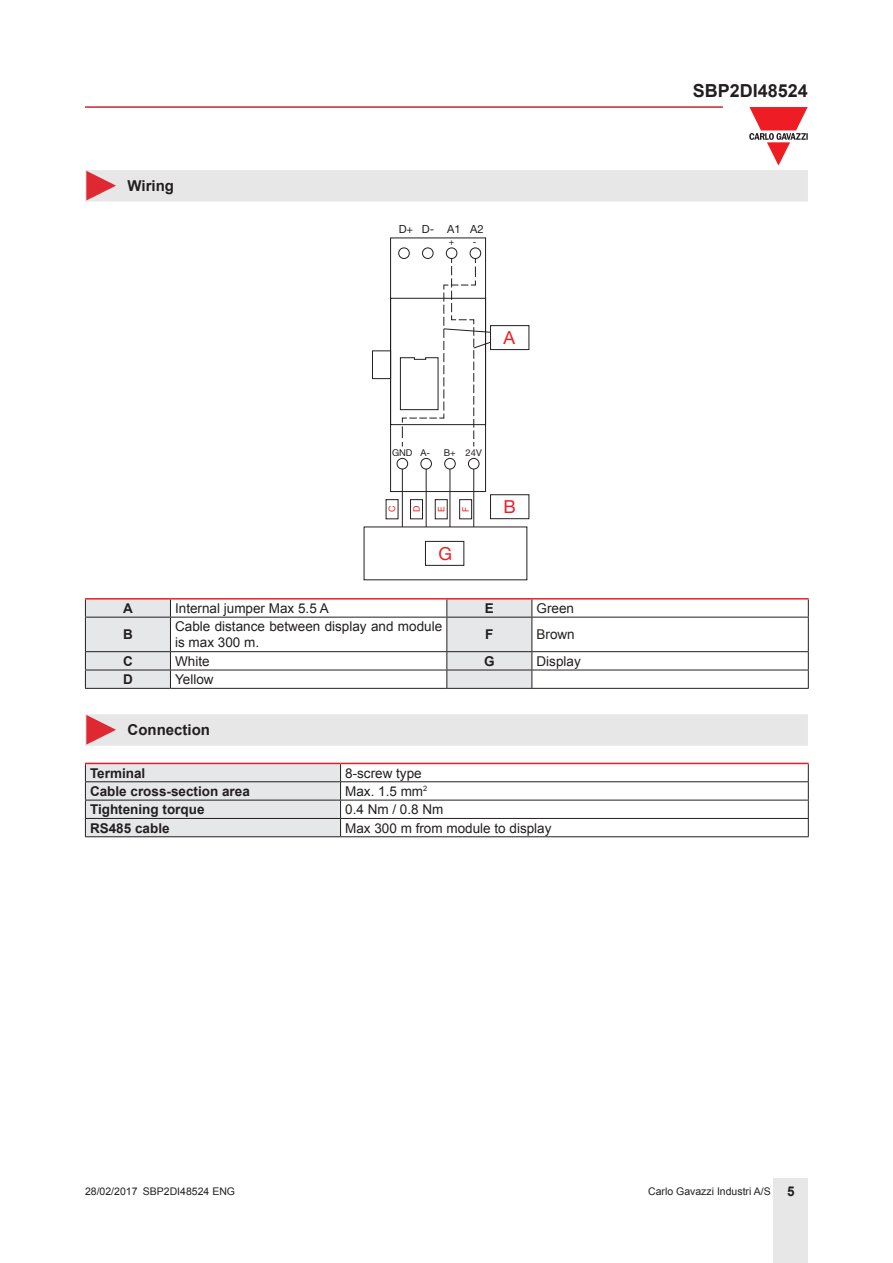
<style>
.page{position:relative;width:893px;height:1263px;background:#fff}
.page>*{position:absolute;margin:0;border:0;box-sizing:border-box;transform-origin:0 0}
.t1{font:700 18px "Arial";color:#231f20}
.t2{font:18px "Helvetica Neue LT Std";color:#ee1d23}
.t3{font:700 15px "Arial";color:#231f20}
.t4{font:13.5px/16.2px "Arial";color:#231f20}
.t5{font:700 13.5px "Arial";color:#231f20}
.t6{font:11.25px "Helvetica Neue LT Std";color:#231f20}
.t7{font:10.5px "Arial";color:#231f20}
.t8{font:9.3px "Helvetica Neue LT Std";color:#231f20}
.t9{font:9px "Helvetica Neue LT Std";color:#ee1d23}
.s1{font-weight:700;font-size:13.5px}
</style>
<div class="page">
<hr style="left:85px;top:106px;width:638px;height:2px;background:#c42633">
<div style="left:774px;top:1178px;width:34px;height:85px;background:#e7e7e8"></div>
<svg style="left:85px;top:107px;width:723px;height:95px"></svg>
<svg style="left:364px;top:237px;width:164px;height:343px"></svg>
<hr style="left:402px;top:469px;width:1px;height:58px;background:#231f20">
<hr style="left:426px;top:469px;width:1px;height:58px;background:#231f20">
<hr style="left:450px;top:469px;width:1px;height:58px;background:#231f20">
<hr style="left:473px;top:469px;width:1px;height:58px;background:#231f20">
<svg style="left:402px;top:258px;width:91px;height:188px"></svg>
<div style="left:490px;top:326px;width:39px;height:24px;background:#fff"></div>
<div style="left:490px;top:325px;width:39px;height:25px;border:1px solid #231f20"></div>
<div style="left:490px;top:495px;width:39px;height:24px;background:#fff"></div>
<div style="left:490px;top:494px;width:39px;height:25px;border:1px solid #231f20"></div>
<div style="left:425px;top:541px;width:39px;height:24px;background:#fff"></div>
<div style="left:425px;top:541px;width:39px;height:25px;border:1px solid #231f20"></div>
<div style="left:386px;top:500px;width:12px;height:19px;background:#fff"></div>
<div style="left:410px;top:500px;width:12px;height:19px;background:#fff"></div>
<div style="left:410px;top:499px;width:13px;height:20px;border:1px solid #231f20"></div>
<div style="left:435px;top:500px;width:12px;height:19px;background:#fff"></div>
<div style="left:435px;top:499px;width:13px;height:20px;border:1px solid #231f20"></div>
<div style="left:460px;top:500px;width:12px;height:19px;background:#fff"></div>
<div style="left:459px;top:499px;width:13px;height:20px;border:1px solid #231f20"></div>
<hr style="left:85px;top:598px;width:85px;height:1px;background:#ee1d23">
<hr style="left:170px;top:598px;width:277px;height:1px;background:#ee1d23">
<hr style="left:447px;top:598px;width:85px;height:1px;background:#ee1d23">
<hr style="left:532px;top:598px;width:277px;height:1px;background:#ee1d23">
<svg style="left:808px;top:599px;width:1px;height:18px"></svg>
<hr style="left:532px;top:617px;width:277px;height:1px;background:#231f20">
<hr style="left:808px;top:617px;width:1px;height:34px;background:#231f20">
<hr style="left:532px;top:651px;width:277px;height:1px;background:#231f20">
<hr style="left:532px;top:670px;width:277px;height:1px;background:#231f20">
<svg style="left:85px;top:599px;width:447px;height:89px"></svg>
<svg style="left:808px;top:652px;width:1px;height:36px"></svg>
<hr style="left:85px;top:688px;width:85px;height:1px;background:#231f20">
<hr style="left:170px;top:688px;width:277px;height:1px;background:#231f20">
<hr style="left:447px;top:688px;width:85px;height:1px;background:#231f20">
<hr style="left:532px;top:688px;width:277px;height:1px;background:#231f20">
<div style="left:85px;top:714px;width:723px;height:32px;background:#e7e7e8"></div>
<hr style="left:341px;top:763px;width:468px;height:1px;background:#ee1d23">
<hr style="left:341px;top:781px;width:468px;height:1px;background:#231f20">
<hr style="left:341px;top:800px;width:468px;height:1px;background:#231f20">
<hr style="left:341px;top:818px;width:468px;height:1px;background:#231f20">
<svg style="left:85px;top:763px;width:256px;height:73px;background:#dbd8da"></svg>
<svg style="left:808px;top:764px;width:1px;height:72px"></svg>
<hr style="left:85px;top:836px;width:256px;height:1px;background:#231f20">
<hr style="left:341px;top:836px;width:468px;height:1px;background:#231f20">
<p class="t3" style="left:128px;top:176px;width:48px">Wiring</p>
<p class="t6" style="left:399px;top:222px;width:86px">D+ D- A1 A2</p>
<p class="t8" style="left:449px;top:236px;width:7px">+</p>
<p class="t8" style="left:473px;top:236px;width:5px">-</p>
<h1 class="t2" style="left:503px;top:327px;width:13px">A</h1>
<p class="t8" style="left:392px;top:447px;width:39px">GND A-</p>
<p class="t8" style="left:444px;top:447px;width:39px">B+ 24V</p>
<p class="t9" style="left:387px;top:512px;width:8px;rotate:-90deg">C</p>
<p class="t9" style="left:411px;top:512px;width:8px;rotate:-90deg">D</p>
<p class="t9" style="left:436px;top:512px;width:7px;rotate:-90deg">E</p>
<p class="t9" style="left:460px;top:512px;width:7px;rotate:-90deg">F</p>
<h1 class="t2" style="left:438px;top:543px;width:15px">G</h1>
<h1 class="t2" style="left:503px;top:496px;width:14px">B</h1>
<p class="t5" style="left:123px;top:599px;width:11px">A</p>
<p class="t4" style="left:175px;top:600px;width:155px">Internal jumper Max 5.5 A</p>
<p class="t5" style="left:485px;top:599px;width:11px">E</p>
<p class="t4" style="left:536px;top:600px;width:39px">Green</p>
<p class="t5" style="left:123px;top:626px;width:11px">B</p>
<p class="t4" style="left:175px;top:618px;width:269px">Cable distance between display and module is max 300 m.</p>
<p class="t5" style="left:485px;top:626px;width:10px">F</p>
<p class="t4" style="left:536px;top:627px;width:40px">Brown</p>
<p class="t5" style="left:123px;top:652px;width:11px">C</p>
<p class="t4" style="left:175px;top:653px;width:36px">White</p>
<p class="t5" style="left:484px;top:652px;width:12px">G</p>
<p class="t4" style="left:536px;top:653px;width:46px">Display</p>
<p class="t5" style="left:123px;top:670px;width:11px">D</p>
<p class="t4" style="left:175px;top:671px;width:40px">Yellow</p>
<p class="t3" style="left:128px;top:720px;width:84px">Connection</p>
<p class="t5" style="left:90px;top:764px;width:57px">Terminal</p>
<p class="t4" style="left:345px;top:765px;width:78px">8-screw type</p>
<p class="t5" style="left:90px;top:782px;width:161px">Cable cross-section area</p>
<p class="t4" style="left:345px;top:783px;width:84px">Max. 1.5 mm<sup>2</sup></p>
<p class="t5" style="left:90px;top:800px;width:116px">Tightening torque</p>
<p class="t4" style="left:345px;top:801px;width:100px">0.4 Nm / 0.8 Nm</p>
<p class="t5" style="left:90px;top:819px;width:81px">RS485 cable</p>
<p class="t4" style="left:345px;top:820px;width:208px">Max 300 m from module to display</p>
<h1 class="t1" style="left:693px;top:78px;width:117px">SBP2DI48524</h1>
<p class="t7" style="left:85px;top:1184px;width:152px">28/02/2017 SBP2DI48524 ENG</p>
<p class="t7" style="left:648px;top:1184px;width:148px">Carlo Gavazzi Industri A/S <span class="s1">5</span></p>
</div>
